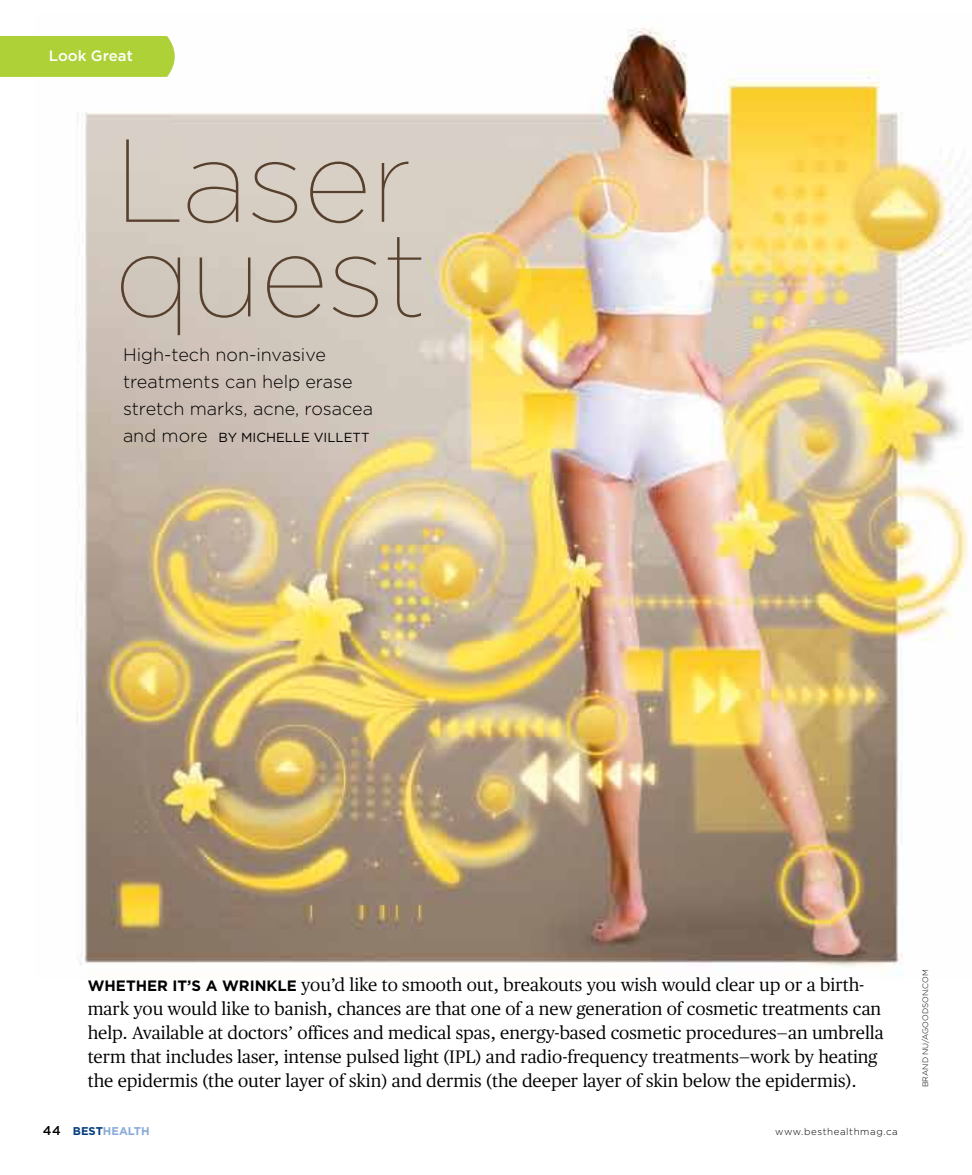
<style>
.page{position:relative;width:972px;height:1175px;background:#fff}
.page>*{position:absolute;margin:0;border:0;box-sizing:border-box;transform-origin:0 0}
.t1{font:100 117.6px/94.5px "Gotham";letter-spacing:-.01em;color:#57402d}
.t2{font:18px/24px "Publico Text";color:#000}
.t3{font:300 18px/27px "Gotham";color:#000}
.t4{font:500 15px "Gotham";color:#fff}
.t5{font:13.2px "Gotham";color:#000}
.t6{font:700 11.25px "Gotham";color:#8aaad9}
.t7{font:300 9.75px "Gotham";letter-spacing:.06em;color:#000}
.t8{font:300 7.8px "Gotham";color:#000}
.s1{font-weight:300;font-size:18px}
.s2{font-family:"Gotham";font-weight:700;font-size:15px}
.s3{font-weight:500;font-size:12.75px;color:#000}
.s4{color:#003c7e}
</style>
<div class="page">
<img style="left:77px;top:28px;width:895px;height:939px">
<div style="left:0;top:36px;width:175px;height:41px;background:#add136"></div>
<p class="t4" style="left:49px;top:47px;width:86px">Look Great</p>
<h1 class="t1" style="left:114px;top:132px;width:314px">Laser quest</h1>
<p class="t3" style="left:123px;top:341px;width:252px">High-tech non-invasive treatments can help erase stretch marks, acne, rosacea</p>
<p class="t5" style="left:123px;top:430px;width:248px"><span class="s1">and more</span> BY MICHELLE VILLETT</p>
<p class="t2" style="left:88px;top:972px;width:798px"><span class="s2">WHETHER IT’S A WRINKLE</span> you’d like to smooth out, breakouts you wish would clear up or a birth&shy;mark you would like to banish, chances are that one of a new generation of cosmetic treatments can help. Available at doctors’ offices and medical spas, energy-based cosmetic procedures—an umbrella term that includes laser, intense pulsed light (IPL) and radio-frequency treatments—work by heating the epidermis (the outer layer of skin) and dermis (the deeper layer of skin below the epidermis).</p>
<p class="t6" style="left:43px;top:1124px;width:108px"><span class="s3">44</span> <span class="s4">BEST</span>HEALTH</p>
<p class="t7" style="left:775px;top:1125px;width:124px">www.besthealthmag.ca</p>
<p class="t8" style="left:921px;top:1087px;width:119px;rotate:-90deg">Brand N u/agoodson.com</p>
</div>
